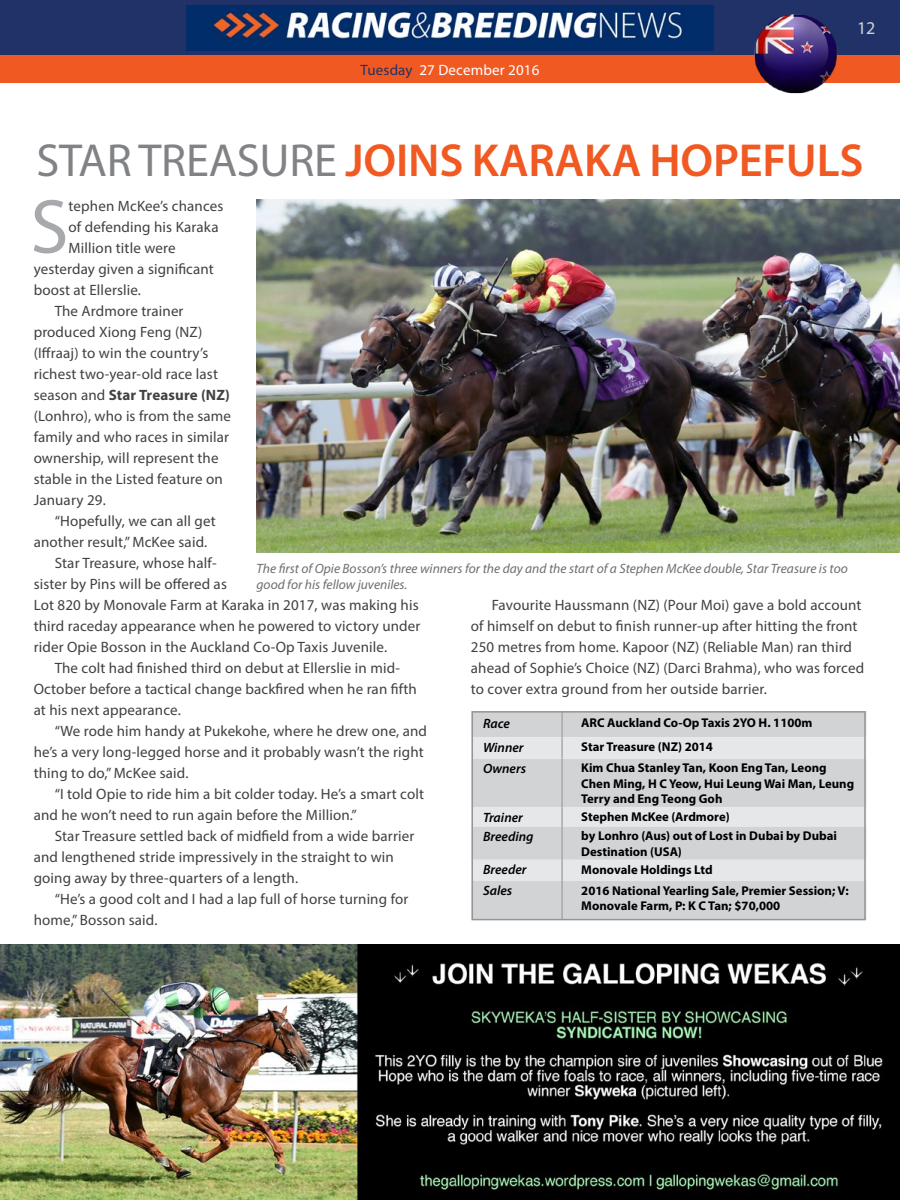
<style>
.page{position:relative;width:900px;height:1200px;background:#fff}
.page>*{position:absolute;margin:0;border:0;box-sizing:border-box;transform-origin:0 0}
.t1{font:77.25px "Myriad Pro";color:#a7a9ac}
.t2{font:600 46.5px "Myriad Pro";letter-spacing:-.005em;color:#f15922}
.t3{font:18px "Myriad Pro";color:#d1d4d4}
.t4{font:15px/21px "Myriad Pro";letter-spacing:.01em;color:#414042}
.t5{font:700 15px "Myriad Pro";letter-spacing:.01em;color:#414042}
.t6{font:15px "Myriad Pro";letter-spacing:.01em;color:#fff}
.t7{font:italic 13.5px/16.2px "Myriad Pro";color:#6d6e71}
.t8{font:italic 600 13.5px "Myriad Pro";color:#000}
.t9{font:700 12.75px/15.3px "Myriad Pro";color:#000}
.s1{color:#203267}
.s2{font-weight:400;color:#808285}
.s3{font-weight:400}
</style>
<div class="page">
<div style="left:0;top:0;width:900px;height:64px;background:#203267"></div>
<div style="left:0;top:56px;width:900px;height:27px;background:#f15922"></div>
<img style="left:187px;top:5px;width:526px;height:46px">
<img style="left:257px;top:199px;width:643px;height:353px">
<div style="left:475px;top:714px;width:388px;height:203px;background:#d1d3d4"></div>
<svg style="left:475px;top:737px;width:388px;height:144px;background:#dadbdc"></svg>
<hr style="left:561px;top:711px;width:2px;height:26px;background:#a7a9ac">
<hr style="left:561px;top:737px;width:2px;height:22px;background:#a7a9ac">
<hr style="left:561px;top:759px;width:2px;height:48px;background:#a7a9ac">
<svg style="left:561px;top:807px;width:2px;height:19px"></svg>
<hr style="left:561px;top:826px;width:2px;height:34px;background:#a7a9ac">
<hr style="left:561px;top:860px;width:2px;height:21px;background:#a7a9ac">
<hr style="left:561px;top:881px;width:2px;height:39px;background:#a7a9ac">
<div style="left:472px;top:711px;width:394px;height:209px;border:2px solid #939598"></div>
<img style="left:752px;top:14px;width:88px;height:80px">
<img style="left:1px;top:945px;width:899px;height:255px">
<p class="t6" style="left:361px;top:61px;width:180px"><span class="s1">Tuesday</span> 27 December 2016</p>
<p class="t3" style="left:857px;top:17px;width:20px">12</p>
<h2 class="t2" style="left:37px;top:131px;width:828px"><span class="s2">STAR TREASURE</span> JOINS KARAKA HOPEFULS</h2>
<h1 class="t1" style="left:30px;top:179px;width:40px">S</h1>
<p class="t4" style="left:69px;top:195px;width:156px">tephen McKee’s chances</p>
<p class="t4" style="left:69px;top:216px;width:152px">of defending his Karaka</p>
<p class="t4" style="left:69px;top:237px;width:108px">Million title were</p>
<p class="t4" style="left:34px;top:258px;width:182px">yesterday given a significant</p>
<p class="t4" style="left:34px;top:279px;width:109px">boost at Ellerslie.</p>
<p class="t4" style="left:55px;top:300px;width:130px">The Ardmore trainer</p>
<p class="t4" style="left:34px;top:321px;width:170px">produced Xiong Feng (NZ)</p>
<p class="t4" style="left:34px;top:342px;width:176px">(Iffraaj) to win the country’s</p>
<p class="t4" style="left:34px;top:363px;width:186px">richest two-year-old race last</p>
<p class="t5" style="left:34px;top:385px;width:198px"><span class="s3">season and</span> Star Treasure (NZ)</p>
<p class="t4" style="left:34px;top:405px;width:199px">(Lonhro), who is from the same</p>
<p class="t4" style="left:34px;top:426px;width:197px">family and who races in similar</p>
<p class="t4" style="left:34px;top:447px;width:186px">ownership, will represent the</p>
<p class="t4" style="left:34px;top:468px;width:191px">stable in the Listed feature on</p>
<p class="t4" style="left:34px;top:489px;width:74px">January 29.</p>
<p class="t4" style="left:55px;top:510px;width:163px">“Hopefully, we can all get</p>
<p class="t4" style="left:34px;top:531px;width:175px">another result,” McKee said.</p>
<p class="t4" style="left:55px;top:552px;width:163px">Star Treasure, whose half-</p>
<p class="t4" style="left:34px;top:573px;width:195px">sister by Pins will be offered as</p>
<p class="t4" style="left:34px;top:594px;width:387px">Lot 820 by Monovale Farm at Karaka in 2017, was making his</p>
<p class="t4" style="left:34px;top:615px;width:388px">third raceday appearance when he powered to victory under</p>
<p class="t4" style="left:34px;top:636px;width:355px">rider Opie Bosson in the Auckland Co-Op Taxis Juvenile.</p>
<p class="t4" style="left:55px;top:657px;width:347px">The colt had finished third on debut at Ellerslie in mid-</p>
<p class="t4" style="left:34px;top:678px;width:385px">October before a tactical change backfired when he ran fifth</p>
<p class="t4" style="left:34px;top:699px;width:149px">at his next appearance.</p>
<p class="t4" style="left:55px;top:720px;width:374px">“We rode him handy at Pukekohe, where he drew one, and</p>
<p class="t4" style="left:34px;top:741px;width:392px">he’s a very long-legged horse and it probably wasn’t the right</p>
<p class="t4" style="left:34px;top:762px;width:156px">thing to do,” McKee said.</p>
<p class="t4" style="left:55px;top:783px;width:371px">“I told Opie to ride him a bit colder today. He’s a smart colt</p>
<p class="t4" style="left:34px;top:804px;width:325px">and he won’t need to run again before the Million.”</p>
<p class="t4" style="left:55px;top:825px;width:361px">Star Treasure settled back of midfield from a wide barrier</p>
<p class="t4" style="left:34px;top:846px;width:362px">and lengthened stride impressively in the straight to win</p>
<p class="t4" style="left:34px;top:867px;width:266px">going away by three-quarters of a length.</p>
<p class="t4" style="left:55px;top:888px;width:355px">“He’s a good colt and I had a lap full of horse turning for</p>
<p class="t4" style="left:34px;top:909px;width:125px">home,” Bosson said.</p>
<p class="t7" style="left:257px;top:560px;width:593px">The first of Opie Bosson’s three winners for the day and the start of a Stephen McKee double, Star Treasure is too good for his fellow juveniles.</p>
<p class="t4" style="left:471px;top:594px;width:395px;text-indent:21px">Favourite Haussmann (NZ) (Pour Moi) gave a bold account of himself on debut to finish runner-up after hitting the front 250 metres from home. Kapoor (NZ) (Reliable Man) ran third ahead of Sophie’s Choice (NZ) (Darci Brahma), who was forced to cover extra ground from her outside barrier.</p>
<p class="t8" style="left:483px;top:715px;width:28px">Race</p>
<p class="t9" style="left:581px;top:715px;width:233px">ARC Auckland Co-Op Taxis 2YO H. 1100m</p>
<p class="t8" style="left:483px;top:739px;width:42px">Winner</p>
<p class="t9" style="left:581px;top:739px;width:133px">Star Treasure (NZ) 2014</p>
<p class="t8" style="left:483px;top:760px;width:45px">Owners</p>
<p class="t9" style="left:581px;top:760px;width:274px">Kim Chua Stanley Tan, Koon Eng Tan, Leong<br>Chen Ming, H C Yeow, Hui Leung Wai Man, Leung<br>Terry and Eng Teong Goh</p>
<p class="t8" style="left:483px;top:808px;width:41px">Trainer</p>
<p class="t9" style="left:581px;top:809px;width:150px">Stephen McKee (Ardmore)</p>
<p class="t8" style="left:483px;top:828px;width:52px">Breeding</p>
<p class="t9" style="left:581px;top:828px;width:257px">by Lonhro (Aus) out of Lost in Dubai by Dubai<br>Destination (USA)</p>
<p class="t8" style="left:483px;top:861px;width:45px">Breeder</p>
<p class="t9" style="left:581px;top:861px;width:133px">Monovale Holdings Ltd</p>
<p class="t8" style="left:483px;top:882px;width:31px">Sales</p>
<p class="t9" style="left:581px;top:883px;width:269px">2016 National Yearling Sale, Premier Session; V:<br>Monovale Farm, P: K C Tan; $70,000</p>
</div>
